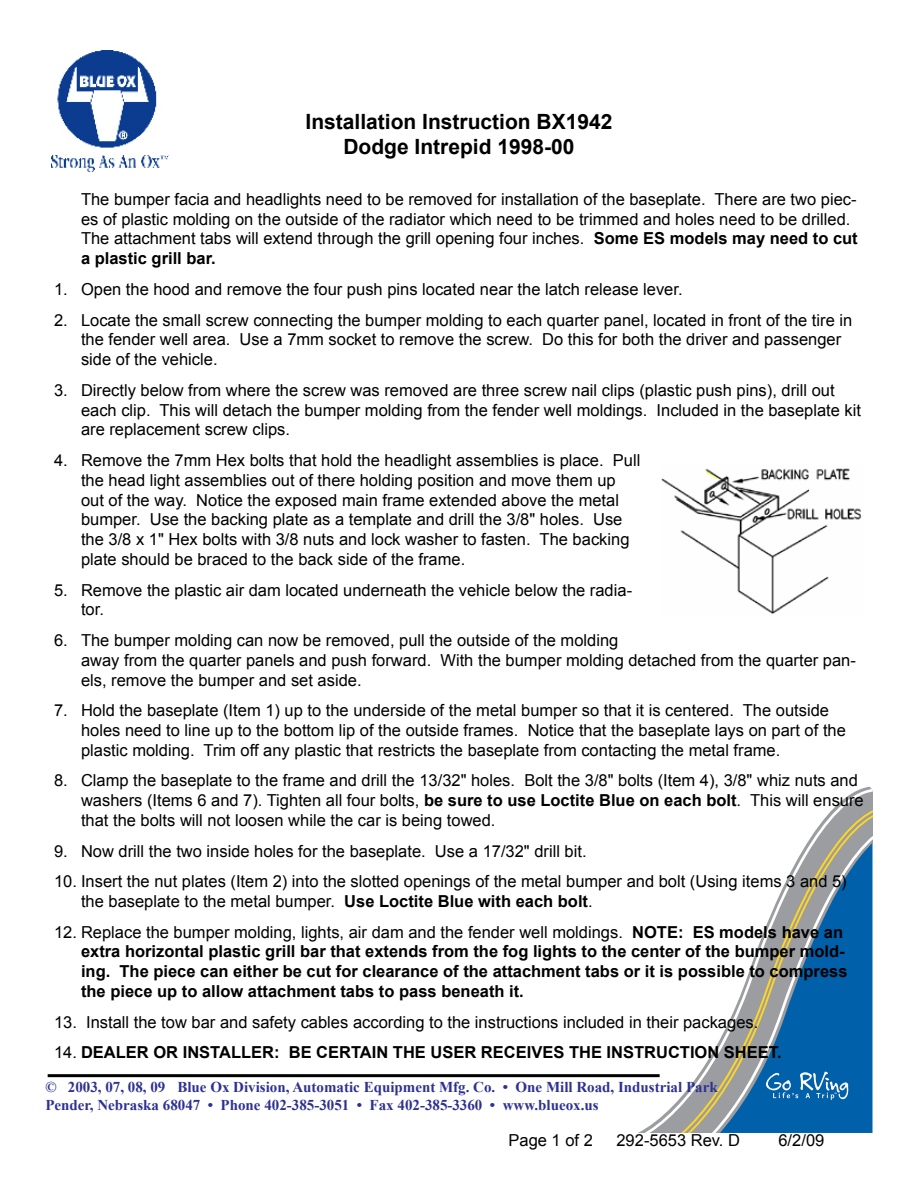
<style>
.page{position:relative;width:918px;height:1188px;background:#fff}
.page>*{position:absolute;margin:0;border:0;box-sizing:border-box;transform-origin:0 0}
.t1{font:700 21px/25.2px "Arial";color:#000;text-align:center}
.t2{font:16.5px/19.8px "Arial";color:#000}
.t3{font:700 16.5px/19.8px "Arial";color:#000}
.t4{font:700 15px "Times New Roman";color:#2e3192}
.t5{font:700 1.65px "Helvetica";color:#fff}
.s1{font-weight:700}
.s2{font-weight:400}
</style>
<div class="page">
<img style="left:52px;top:50px;width:116px;height:122px">
<svg style="left:618px;top:787px;width:255px;height:291px"></svg>
<svg style="left:636px;top:808px;width:237px;height:325px"></svg>
<svg style="left:766px;top:1071px;width:83px;height:29px;background:#3380bb"></svg>
<hr style="left:48px;top:1074px;width:612px;height:3px;background:#000">
<img style="left:661px;top:468px;width:201px;height:146px">
<p class="t1" style="left:306px;top:110px;width:308px">Installation Instruction BX1942<br>Dodge Intrepid 1998-00</p>
<p class="t2" style="left:81px;top:189px;width:778px">The bumper facia and headlights need to be removed for installation of the baseplate. There are two piec&shy;es of plastic molding on the outside of the radiator which need to be trimmed and holes need to be drilled.<br>The attachment tabs will extend through the grill opening four inches. <span class="s1">Some ES models may need to cut a plastic grill bar.</span></p>
<p class="t2" style="left:54px;top:279px;width:630px">1. Open the hood and remove the four push pins located near the latch release lever.</p>
<p class="t2" style="left:81px;top:310px;width:773px;text-indent:-27px">2. Locate the small screw connecting the bumper molding to each quarter panel, located in front of the tire in the fender well area. Use a 7mm socket to remove the screw. Do this for both the driver and passenger side of the vehicle.</p>
<p class="t2" style="left:81px;top:380px;width:782px;text-indent:-27px">3. Directly below from where the screw was removed are three screw nail clips (plastic push pins), drill out each clip. This will detach the bumper molding from the fender well moldings. Included in the baseplate kit are replacement screw clips.</p>
<p class="t2" style="left:81px;top:450px;width:561px;text-indent:-27px">4. Remove the 7mm Hex bolts that hold the headlight assemblies is place. Pull the head light assemblies out of there holding position and move them up out of the way. Notice the exposed main frame extended above the metal bumper. Use the backing plate as a template and drill the 3/8" holes. Use the 3/8 x 1" Hex bolts with 3/8 nuts and lock washer to fasten. The backing plate should be braced to the back side of the frame.</p>
<p class="t2" style="left:81px;top:580px;width:553px;text-indent:-27px">5. Remove the plastic air dam located underneath the vehicle below the radia&shy;tor.</p>
<p class="t2" style="left:81px;top:630px;width:777px;text-indent:-27px">6. The bumper molding can now be removed, pull the outside of the molding<br>away from the quarter panels and push forward. With the bumper molding detached from the quarter pan&shy;els, remove the bumper and set aside.</p>
<p class="t2" style="left:81px;top:701px;width:766px;text-indent:-27px">7. Hold the baseplate (Item 1) up to the underside of the metal bumper so that it is centered. The outside holes need to line up to the bottom lip of the outside frames. Notice that the baseplate lays on part of the plastic molding. Trim off any plastic that restricts the baseplate from contacting the metal frame.</p>
<p class="t2" style="left:81px;top:771px;width:784px;text-indent:-27px">8. Clamp the baseplate to the frame and drill the 13/32" holes. Bolt the 3/8" bolts (Item 4), 3/8" whiz nuts and washers (Items 6 and 7). Tighten all four bolts, <span class="s1">be sure to use Loctite Blue on each bolt</span>. This will ensure that the bolts will not loosen while the car is being towed.</p>
<p class="t2" style="left:54px;top:841px;width:534px">9. Now drill the two inside holes for the baseplate. Use a 17/32" drill bit.</p>
<p class="t2" style="left:81px;top:872px;width:767px;text-indent:-27px">10. Insert the nut plates (Item 2) into the slotted openings of the metal bumper and bolt (Using items 3 and 5) the baseplate to the metal bumper. <span class="s1">Use Loctite Blue with each bolt</span>.</p>
<p class="t3" style="left:81px;top:922px;width:768px;text-indent:-27px"><span class="s2">12. Replace the bumper molding, lights, air dam and the fender well moldings.</span> NOTE: ES models have an extra horizontal plastic grill bar that extends from the fog lights to the center of the bumper mold&shy;ing. The piece can either be cut for clearance of the attachment tabs or it is possible to compress the piece up to allow attachment tabs to pass beneath it.</p>
<p class="t2" style="left:54px;top:1012px;width:706px">13. Install the tow bar and safety cables according to the instructions included in their packages.</p>
<p class="t3" style="left:54px;top:1043px;width:729px"><span class="s2">14.</span> DEALER OR INSTALLER: BE CERTAIN THE USER RECEIVES THE INSTRUCTION SHEET.</p>
<p class="t4" style="left:45px;top:1077px;width:674px">© 2003, 07, 08, 09 Blue Ox Division, Automatic Equipment Mfg. Co. • One Mill Road, Industrial Park</p>
<p class="t5" style="left:834px;top:1092px;width:4px">TM</p>
<p class="t4" style="left:45px;top:1095px;width:555px">Pender, Nebraska 68047 • Phone 402-385-3051 • Fax 402-385-3360 • www.blueox.us</p>
<p class="t2" style="left:508px;top:1131px;width:86px">Page 1 of 2</p>
<p class="t2" style="left:616px;top:1131px;width:125px">292-5653 Rev. D</p>
<p class="t2" style="left:778px;top:1131px;width:47px">6/2/09</p>
</div>
